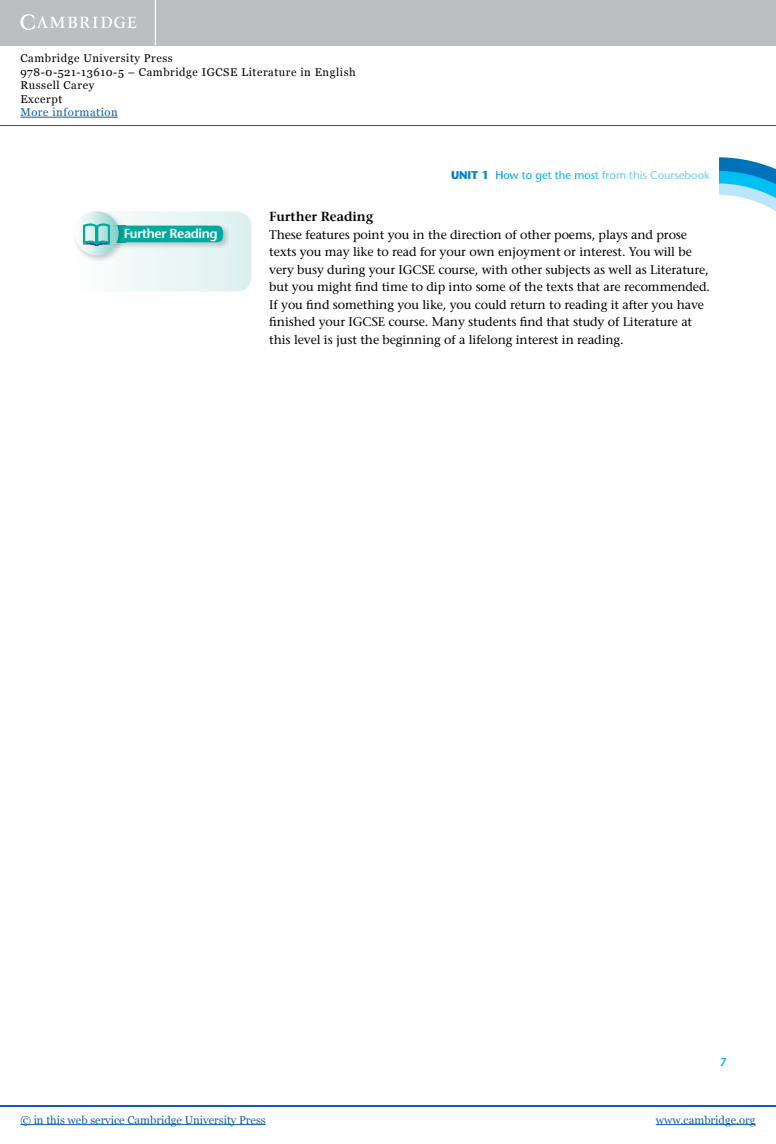
<style>
.page{position:relative;width:776px;height:1144px;background:#fff}
.page>*{position:absolute;margin:0;border:0;box-sizing:border-box;transform-origin:0 0}
.t1{font:600 13.12px "Stone Serif";color:#000}
.t2{font:600 13.12px "ITC Stone Sans";letter-spacing:-.03em;color:#fff}
.t3{font:12.5px/17.5px "Stone Serif";letter-spacing:-.01em;color:#000}
.t4{font:11.25px/13.4px "Georgia";letter-spacing:.05em;color:#000}
.t5{font:11.25px "Georgia";color:#115fa4}
.t6{font:11.25px "Stone Sans";color:#6dcff6}
.t7{font:11.25px "Georgia";letter-spacing:.05em;color:#115fa4}
.t8{font:600 11.25px "ITC Stone Sans";color:#00aeef}
.s1{font-weight:700;color:#007ac3}
.s2{font-weight:700;color:#0080c7}
.s3{font-weight:700;color:#0086cd}
.s4{font-weight:700;color:#008ed4}
.s5{color:#0098dd}
.s6{color:#009de1}
.s7{color:#00a0e3}
.s8{color:#00aaec}
.s9{color:#00b0f0}
.s10{color:#00b3f0}
.s11{color:#00b4f0}
.s12{color:#00b6f1}
.s13{color:#00b8f1}
.s14{color:#00bcf2}
.s15{color:#00c0f3}
.s16{color:#00c2f3}
.s17{color:#1fc4f4}
.s18{color:#3dc7f4}
.s19{color:#49c8f5}
.s20{color:#55caf5}
.s21{color:#65cef6}
</style>
<div class="page">
<div style="left:0;top:0;width:776px;height:45px;background:#bcbec0"></div>
<hr style="left:155px;top:0;width:1px;height:45px;background:#fff">
<svg style="left:20px;top:14px;width:117px;height:16px"></svg>
<hr style="left:20px;top:117px;width:98px;height:1px;background:#115fa4">
<hr style="left:0;top:125px;width:776px;height:1px;background:#115fa4">
<hr style="left:0;top:1104px;width:776px;height:1px;background:#115fa4">
<hr style="left:20px;top:1124px;width:246px;height:1px;background:#115fa4">
<hr style="left:656px;top:1124px;width:100px;height:1px;background:#115fa4">
<svg style="left:719px;top:157px;width:57px;height:54px"></svg>
<svg style="left:75px;top:211px;width:177px;height:80px"></svg>
<p class="t4" style="left:20px;top:52px;width:337px">Cambridge University Press<br>978-0-521-13610-5 – Cambridge IGCSE Literature in English<br>Russell Carey<br>Excerpt</p>
<p class="t7" style="left:20px;top:105px;width:99px">More information</p>
<p class="t6" style="left:451px;top:168px;width:260px"><span class="s1">U</span><span class="s2">N</span><span class="s3">IT</span> <span class="s4">1</span> <span class="s5">H</span><span class="s6">o</span><span class="s7">w</span> <span class="s8">to</span> <span class="s9">g</span><span class="s10">e</span><span class="s11">t</span> <span class="s12">t</span><span class="s13">he</span> <span class="s14">m</span><span class="s15">o</span><span class="s16">s</span><span class="s17">t</span> <span class="s18">f</span><span class="s19">r</span><span class="s20">o</span><span class="s21">m</span> this Coursebook</p>
<p class="t2" style="left:124px;top:225px;width:95px">Further Reading</p>
<p class="t1" style="left:269px;top:209px;width:106px">Further Reading</p>
<p class="t3" style="left:269px;top:226px;width:442px">These features point you in the direction of other poems, plays and prose texts you may like to read for your own enjoyment or interest. You will be very busy during your IGCSE course, with other subjects as well as Literature, but you might find time to dip into some of the texts that are recommended.<br>If you find something you like, you could return to reading it after you have finished your IGCSE course. Many students find that study of Literature at this level is just the beginning of a lifelong interest in reading.</p>
<p class="t8" style="left:720px;top:1055px;width:8px">7</p>
<p class="t5" style="left:20px;top:1112px;width:247px">© in this web service Cambridge University Press</p>
<p class="t5" style="left:656px;top:1112px;width:101px">www.cambridge.org</p>
</div>
